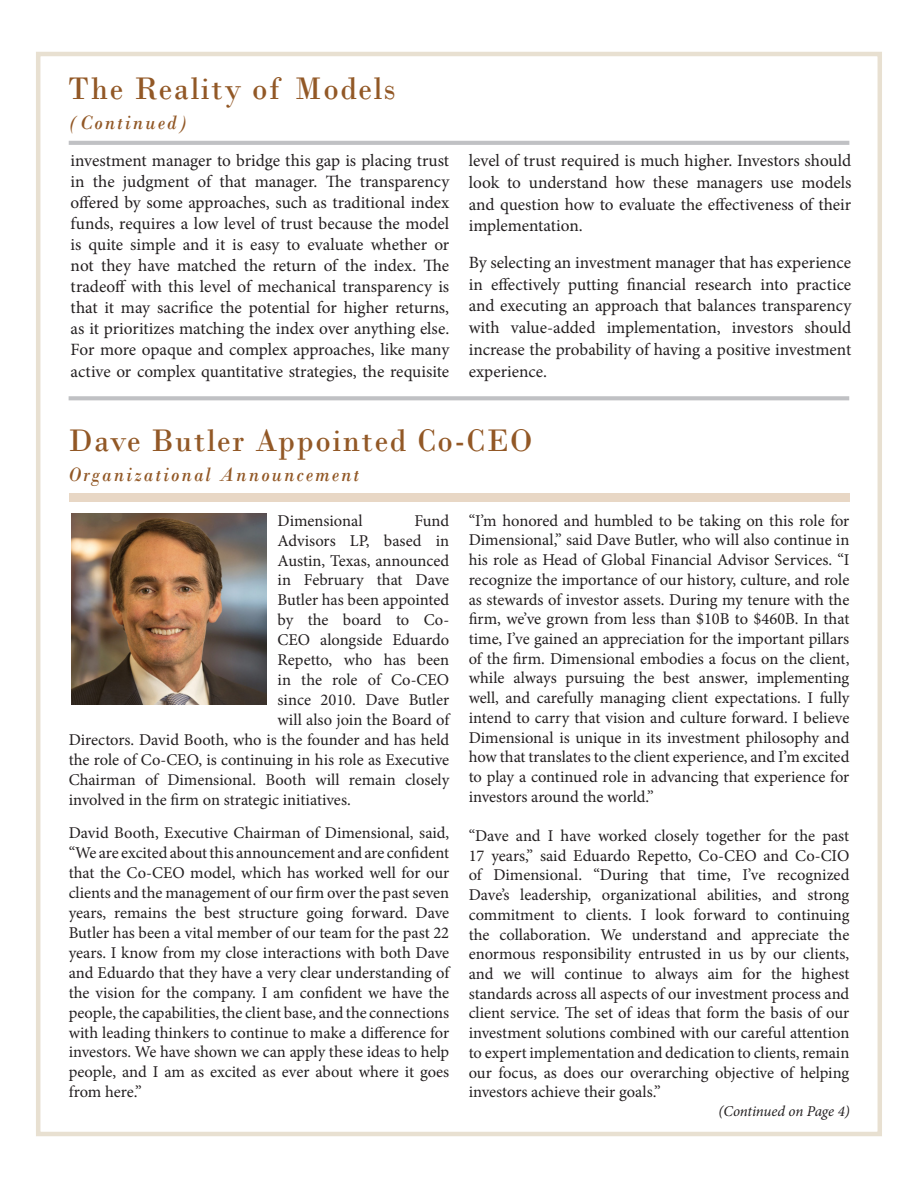
<style>
.page{position:relative;width:918px;height:1188px;background:#fff}
.page>*{position:absolute;margin:0;border:0;box-sizing:border-box;transform-origin:0 0}
.t1{font:32.7px "Bodoni";letter-spacing:.05em;color:#925826;scale:.96 1}
.t2{font:italic 20.25px "Bodoni";letter-spacing:.1em;color:#925826;scale:.96 1}
.t3{font:17.25px/21px "Minion Pro";color:#231f20;text-align:justify}
.t4{font:16.5px/19.6px "Minion Pro";color:#231f20;text-align:justify}
.t5{font:italic 15px "Minion Pro";letter-spacing:-.01em;color:#231f20}
</style>
<div class="page">
<div style="left:36px;top:52px;width:846px;height:1084px;border:4px solid #e8e0d1"></div>
<hr style="left:69px;top:141px;width:780px;height:4px;background:#c0c1c4">
<div style="left:69px;top:493px;width:780px;height:9px;background:#e8d7c5"></div>
<svg style="left:69px;top:396px;width:780px;height:4px;background:#c3c4c7"></svg>
<img style="left:71px;top:514px;width:195px;height:190px">
<p class="t1" style="left:69px;top:69px;width:342px">The Reality of Models</p>
<p class="t2" style="left:69px;top:110px;width:126px">(Continued)</p>
<p class="t3" style="left:71px;top:150px;width:380px">investment manager to bridge this gap is placing trust in the judgment of that manager. The transparency offered by some approaches, such as traditional index funds, requires a low level of trust because the model is quite simple and it is easy to evaluate whether or not they have matched the return of the index. The tradeoff with this level of mechanical transparency is that it may sacrifice the potential for higher returns, as it prioritizes matching the index over anything else.<br>For more opaque and complex approaches, like many active or complex quantitative strategies, the requisite</p>
<p class="t3" style="left:469px;top:150px;width:384px;line-height:21.8px">level of trust required is much higher. Investors should look to understand how these managers use models and question how to evaluate the effectiveness of their implementation.</p>
<p class="t3" style="left:469px;top:252px;width:384px;line-height:21.8px">By selecting an investment manager that has experience in effectively putting financial research into practice and executing an approach that balances transparency with value-added implementation, investors should increase the probability of having a positive investment experience.</p>
<p class="t1" style="left:69px;top:421px;width:485px">Dave Butler Appointed Co-CEO</p>
<p class="t2" style="left:69px;top:463px;width:304px">Organizational Announcement</p>
<p class="t4" style="left:278px;top:511px;width:87px">Dimensional</p>
<p class="t4" style="left:414px;top:511px;width:36px">Fund</p>
<p class="t4" style="left:278px;top:531px;width:173px">Advisors LP, based in</p>
<p class="t4" style="left:278px;top:551px;width:173px">Austin, Texas, announced</p>
<p class="t4" style="left:278px;top:570px;width:173px">in February that Dave</p>
<p class="t4" style="left:278px;top:590px;width:173px">Butler has been appointed</p>
<p class="t4" style="left:278px;top:610px;width:173px">by the board to Co-</p>
<p class="t4" style="left:278px;top:630px;width:173px">CEO alongside Eduardo</p>
<p class="t4" style="left:278px;top:650px;width:173px">Repetto, who has been</p>
<p class="t4" style="left:278px;top:670px;width:173px">in the role of Co-CEO</p>
<p class="t4" style="left:278px;top:690px;width:173px">since 2010. Dave Butler</p>
<p class="t4" style="left:278px;top:710px;width:173px">will also join the Board of</p>
<p class="t4" style="left:69px;top:730px;width:382px">Directors. David Booth, who is the founder and has held</p>
<p class="t4" style="left:69px;top:750px;width:382px">the role of Co-CEO, is continuing in his role as Executive</p>
<p class="t4" style="left:69px;top:770px;width:382px">Chairman of Dimensional. Booth will remain closely</p>
<p class="t4" style="left:69px;top:790px;width:284px">involved in the firm on strategic initiatives.</p>
<p class="t4" style="left:69px;top:823px;width:382px">David Booth, Executive Chairman of Dimensional, said, “We are excited about this announcement and are confident that the Co-CEO model, which has worked well for our clients and the management of our firm over the past seven years, remains the best structure going forward. Dave Butler has been a vital member of our team for the past 22 years. I know from my close interactions with both Dave and Eduardo that they have a very clear understanding of the vision for the company. I am confident we have the people, the capabilities, the client base, and the connections with leading thinkers to continue to make a difference for investors. We have shown we can apply these ideas to help people, and I am as excited as ever about where it goes from here.”</p>
<p class="t4" style="left:469px;top:511px;width:382px">“I’m honored and humbled to be taking on this role for Dimensional,” said Dave Butler, who will also continue in his role as Head of Global Financial Advisor Services. “I recognize the importance of our history, culture, and role as stewards of investor assets. During my tenure with the firm, we’ve grown from less than $10B to $460B. In that time, I’ve gained an appreciation for the important pillars of the firm. Dimensional embodies a focus on the client, while always pursuing the best answer, implementing well, and carefully managing client expectations. I fully intend to carry that vision and culture forward. I believe Dimensional is unique in its investment philosophy and how that translates to the client experience, and I’m excited to play a continued role in advancing that experience for investors around the world.”</p>
<p class="t4" style="left:469px;top:826px;width:382px">“Dave and I have worked closely together for the past 17 years,” said Eduardo Repetto, Co-CEO and Co-CIO of Dimensional. “During that time, I’ve recognized Dave’s leadership, organizational abilities, and strong commitment to clients. I look forward to continuing the collaboration. We understand and appreciate the enormous responsibility entrusted in us by our clients, and we will continue to always aim for the highest standards across all aspects of our investment process and client service. The set of ideas that form the basis of our investment solutions combined with our careful attention to expert implementation and dedication to clients, remain our focus, as does our overarching objective of helping investors achieve their goals.”</p>
<p class="t5" style="left:718px;top:1101px;width:133px">(Continued on Page 4)</p>
</div>
